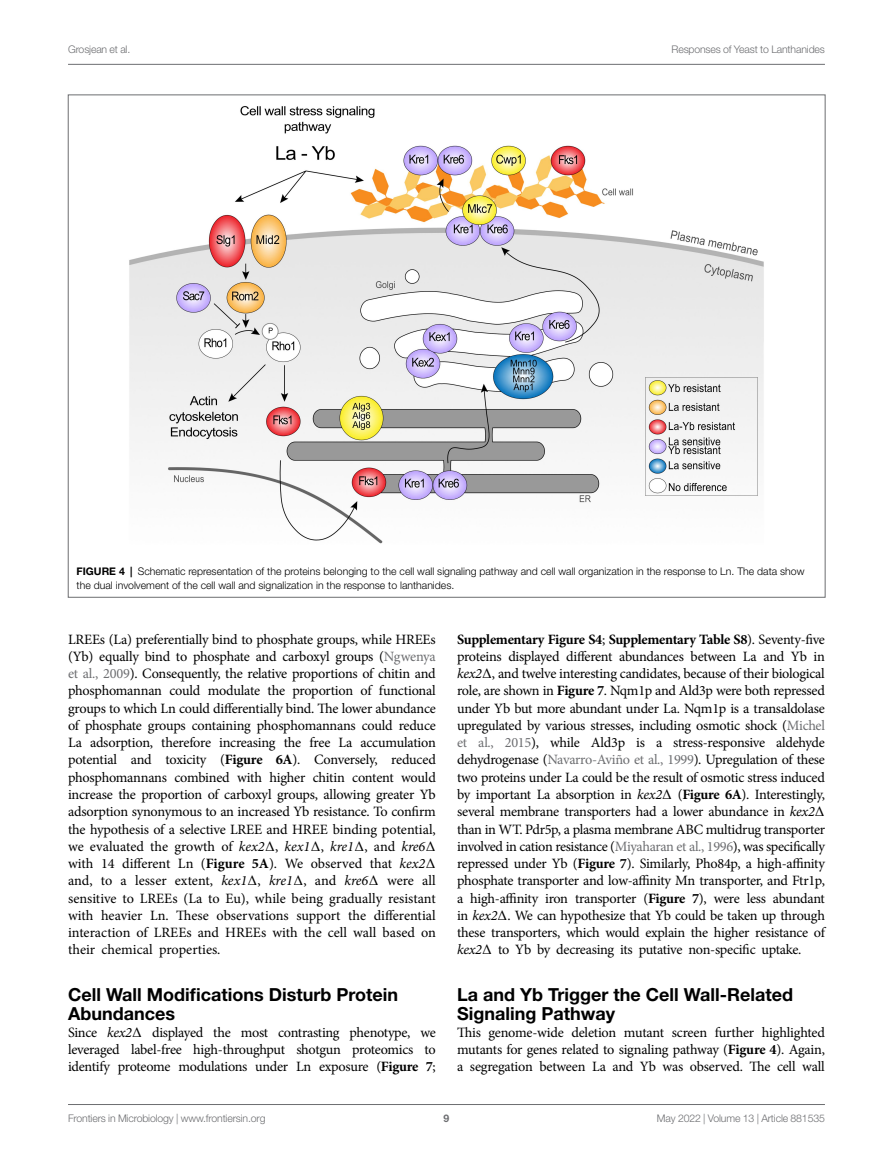
<style>
.page{position:relative;width:893px;height:1170px;background:#fff}
.page>*{position:absolute;margin:0;border:0;box-sizing:border-box;transform-origin:0 0}
.HEAD_2{font:700 18px/18.8px "Helvetica Neue LT Std";color:#000}
.TEXT_FLUSH{font:14.25px/17.2px "Minion Pro";letter-spacing:-.015em;color:#000;text-align:justify}
.FIG_LEG{font:300 10.5px/14.2px "Helvetica Neue LT Std";color:#000}
.t1{font:300 10.5px "Helvetica Neue LT Std";letter-spacing:-.015em;color:#6d6e71}
.t2{font:700 10.5px "Helvetica Neue LT Std";color:#6d6e71}
.s1{font-weight:700}
.s2{color:#6d6e71}
.s3{font-style:italic}
.s4{font-family:"STIX General"}
</style>
<div class="page">
<hr style="left:68px;top:64px;width:757px;height:1px;background:#6d6e71">
<hr style="left:68px;top:1104px;width:757px;height:1px;background:#6d6e71">
<img style="left:129px;top:106px;width:635px;height:438px">
<p class="t1" style="left:68px;top:42px;width:64px">Grosjean et al.</p>
<p class="t1" style="left:671px;top:42px;width:155px">Responses of Yeast to Lanthanides</p>
<p class="FIG_LEG" style="left:77px;top:563px;width:729px"><span class="s1">FIGURE 4 |</span> Schematic representation of the proteins belonging to the cell wall signaling pathway and cell wall organization in the response to Ln. The data show the dual involvement of the cell wall and signalization in the response to lanthanides.</p>
<p class="TEXT_FLUSH" style="left:68px;top:630px;width:369px">LREEs (La) preferentially bind to phosphate groups, while HREEs (Yb) equally bind to phosphate and carboxyl groups (<span class="s2">Ngwenya et al., 2009</span>). Consequently, the relative proportions of chitin and phosphomannan could modulate the proportion of functional groups to which Ln could differentially bind. The lower abundance of phosphate groups containing phosphomannans could reduce La adsorption, therefore increasing the free La accumulation potential and toxicity (<span class="s1">Figure 6A</span>). Conversely, reduced phosphomannans combined with higher chitin content would increase the proportion of carboxyl groups, allowing greater Yb adsorption synonymous to an increased Yb resistance. To confirm the hypothesis of a selective LREE and HREE binding potential, we evaluated the growth of <span class="s3">kex2</span><span class="s4">∆</span>, <span class="s3">kex1</span><span class="s4">∆</span>, <span class="s3">kre1</span><span class="s4">∆</span>, and <span class="s3">kre6</span><span class="s4">∆ </span>with 14 different Ln (<span class="s1">Figure 5A</span>). We observed that <span class="s3">kex2</span><span class="s4">∆ </span>and, to a lesser extent, <span class="s3">kex1</span><span class="s4">∆</span>, <span class="s3">kre1</span><span class="s4">∆</span>, and <span class="s3">kre6</span><span class="s4">∆</span> were all sensitive to LREEs (La to Eu), while being gradually resistant with heavier Ln. These observations support the differential interaction of LREEs and HREEs with the cell wall based on their chemical properties.</p>
<p class="HEAD_2" style="left:68px;top:984px;width:332px">Cell Wall Modifications Disturb Protein<br>Abundances</p>
<p class="TEXT_FLUSH" style="left:68px;top:1023px;width:369px">Since <span class="s3">kex2</span><span class="s4">∆</span> displayed the most contrasting phenotype, we leveraged label-free high-throughput shotgun proteomics to identify proteome modulations under Ln exposure (<span class="s1">Figure 7</span>;</p>
<p class="TEXT_FLUSH" style="left:457px;top:630px;width:369px"><span class="s1">Supplementary Figure S4</span>; <span class="s1">Supplementary Table S8</span>). Seventy-five proteins displayed different abundances between La and Yb in <span class="s3">kex2</span><span class="s4">∆</span>, and twelve interesting candidates, because of their biological role, are shown in <span class="s1">Figure 7</span>. Nqm1p and Ald3p were both repressed under Yb but more abundant under La. Nqm1p is a transaldolase upregulated by various stresses, including osmotic shock (<span class="s2">Michel et al., 2015</span>), while Ald3p is a stress-responsive aldehyde dehydrogenase (<span class="s2">Navarro-Aviño et al., 1999</span>). Upregulation of these two proteins under La could be the result of osmotic stress induced by important La absorption in <span class="s3">kex2</span><span class="s4">∆</span> (<span class="s1">Figure 6A</span>). Interestingly, several membrane transporters had a lower abundance in <span class="s3">kex2</span><span class="s4">∆ </span>than in WT. Pdr5p, a plasma membrane ABC multidrug transporter involved in cation resistance (<span class="s2">Miyaharan et al., 1996</span>), was specifically repressed under Yb (<span class="s1">Figure 7</span>). Similarly, Pho84p, a high-affinity phosphate transporter and low-affinity Mn transporter, and Ftr1p, a high-affinity iron transporter (<span class="s1">Figure 7</span>), were less abundant in <span class="s3">kex2</span><span class="s4">∆</span>. We can hypothesize that Yb could be taken up through these transporters, which would explain the higher resistance of <span class="s3">kex2</span><span class="s4">∆</span> to Yb by decreasing its putative non-specific uptake.</p>
<p class="HEAD_2" style="left:457px;top:984px;width:337px">La and Yb Trigger the Cell Wall-Related<br>Signaling Pathway</p>
<p class="TEXT_FLUSH" style="left:457px;top:1023px;width:369px">This genome-wide deletion mutant screen further highlighted mutants for genes related to signaling pathway (<span class="s1">Figure 4</span>). Again, a segregation between La and Yb was observed. The cell wall</p>
<p class="t1" style="left:68px;top:1111px;width:199px">Frontiers in Microbiology | www.frontiersin.org</p>
<p class="t2" style="left:444px;top:1111px;width:7px">9</p>
<p class="t1" style="left:657px;top:1111px;width:169px">May 2022 | Volume 13 | Article 881535</p>
</div>
